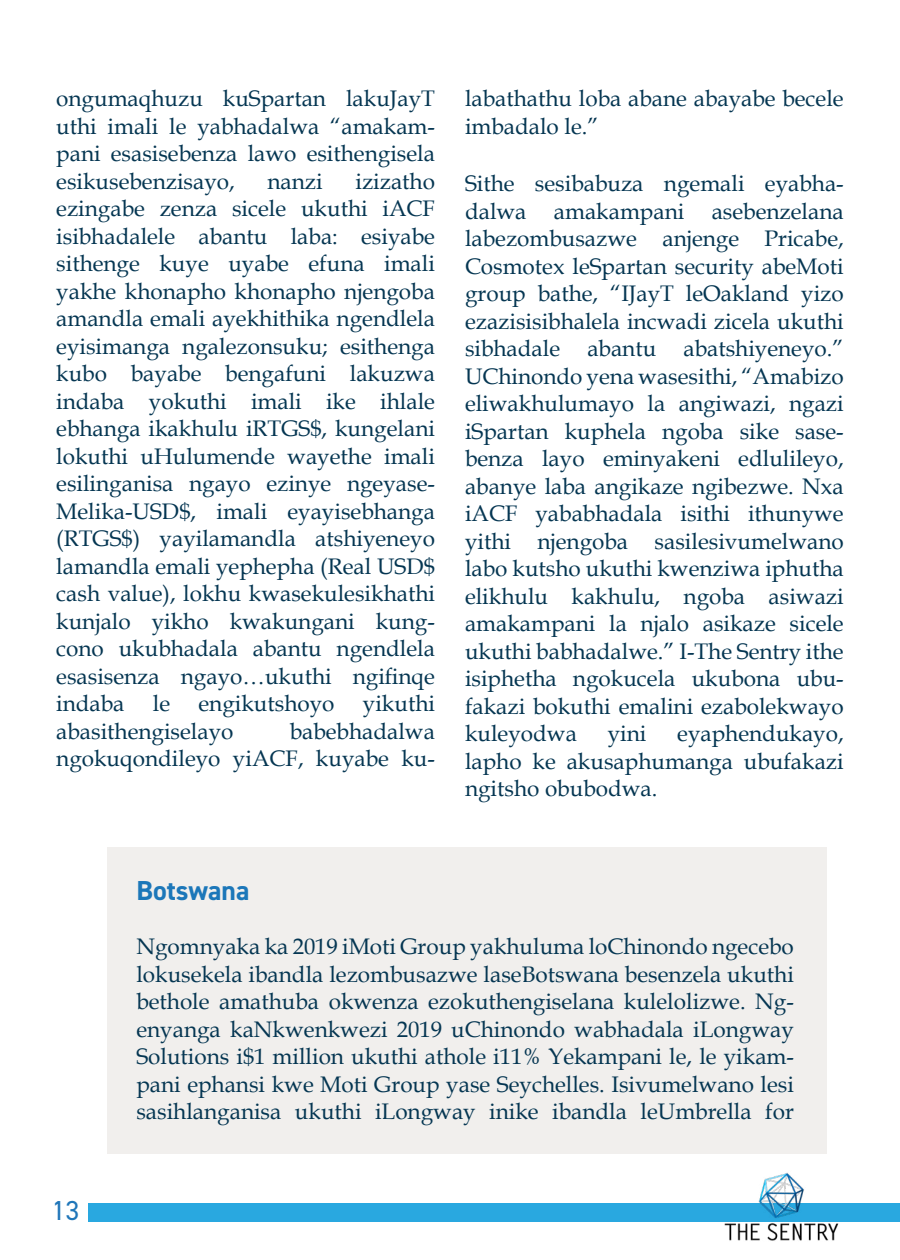
<style>
.page{position:relative;width:900px;height:1260px;background:#fff}
.page>*{position:absolute;margin:0;border:0;box-sizing:border-box;transform-origin:0 0}
.t1{font:700 27.5px "DIN2014";color:#1c77b9}
.t2{font:27.5px "DIN2014";color:#1f76b9}
.t3{font:22.5px/27.5px "Book Antiqua";color:#053652;text-align:justify}
</style>
<div class="page">
<div style="left:88px;top:1203px;width:812px;height:19px;background:#29a8e0"></div>
<img style="left:724px;top:1172px;width:115px;height:69px">
<div style="left:107px;top:848px;width:720px;height:306px;background:#f1efed"></div>
<p class="t3" style="left:56px;top:84px;width:380px">ongumaqhuzu kuSpartan lakuJayT uthi imali le yabhadalwa “amakam&shy;pani esasisebenza lawo esithengisela esikusebenzisayo,</p>
<p class="t3" style="left:56px;top:167px;width:380px;text-indent:299px">izizatho ezingabe zenza sicele ukuthi iACF isibhadalele abantu laba: esiyabe sithenge kuye uyabe efuna imali yakhe khonapho khonapho njengoba amandla emali ayekhithika ngendlela eyisimanga ngalezonsuku; esithenga kubo bayabe bengafuni lakuzwa indaba yokuthi imali ike ihlale ebhanga ikakhulu iRTGS$, kungelani lokuthi uHulumende wayethe imali esilinganisa ngayo ezinye ngeyase-Melika-USD$, imali eyayisebhanga (RTGS$) yayilamandla atshiyeneyo lamandla emali yephepha (Real USD$ cash value), lokhu kwasekulesikhathi kunjalo yikho kwakungani kung&shy;cono ukubhadala abantu ngendlela esasisenza ngayo…ukuthi ngifinqe indaba</p>
<p class="t3" style="left:268px;top:167px;width:57px">nanzi</p>
<p class="t3" style="left:153px;top:689px;width:19px">le</p>
<p class="t3" style="left:199px;top:689px;width:138px">engikutshoyo</p>
<p class="t3" style="left:363px;top:689px;width:74px">yikuthi</p>
<p class="t3" style="left:56px;top:717px;width:179px">abasithengiselayo</p>
<p class="t3" style="left:56px;top:717px;width:380px;text-align:right">babebhadalwa<br>ngokuqondileyo yiACF, kuyabe ku-</p>
<p class="t3" style="left:465px;top:84px;width:380px">labathathu loba abane abayabe becele imbadalo le.”</p>
<p class="t3" style="left:465px;top:169px;width:380px">Sithe sesibabuza ngemali eyabha&shy;dalwa amakampani asebenzelana labezombusazwe anjenge Pricabe, Cosmotex leSpartan security abeMoti group bathe, “IJayT leOakland yizo ezazisisibhalela incwadi zicela ukuthi sibhadale abantu abatshiyeneyo.” UChinondo yena wasesithi, “Amabizo eliwakhulumayo la angiwazi, ngazi iSpartan kuphela ngoba sike sase&shy;benza layo eminyakeni edlulileyo, abanye laba angikaze ngibezwe. Nxa iACF yababhadala isithi ithunywe yithi njengoba sasilesivumelwano labo kutsho ukuthi kwenziwa iphutha elikhulu kakhulu, ngoba asiwazi amakampani la njalo asikaze sicele ukuthi babhadalwe.” I-The Sentry ithe isiphetha ngokucela ukubona ubu&shy;fakazi bokuthi emalini ezabolekwayo kuleyodwa</p>
<p class="t3" style="left:465px;top:719px;width:380px;text-indent:212px">eyaphendukayo, lapho ke akusaphumanga ubufakazi ngitsho obubodwa.</p>
<p class="t3" style="left:608px;top:719px;width:40px">yini</p>
<p class="t2" style="left:52px;top:1193px;width:29px">13</p>
<p class="t1" style="left:136px;top:872px;width:115px">Botswana</p>
<p class="t3" style="left:136px;top:933px;width:659px">Ngomnyaka ka 2019 iMoti Group yakhuluma loChinondo ngecebo lokusekela ibandla lezombusazwe laseBotswana besenzela ukuthi bethole amathuba okwenza ezokuthengiselana kulelolizwe. Ng&shy;enyanga kaNkwenkwezi 2019 uChinondo wabhadala iLongway Solutions i$1 million ukuthi athole i11% Yekampani le, le yikam&shy;pani ephansi kwe Moti Group yase Seychelles. Isivumelwano lesi sasihlanganisa ukuthi iLongway inike ibandla leUmbrella for</p>
</div>
